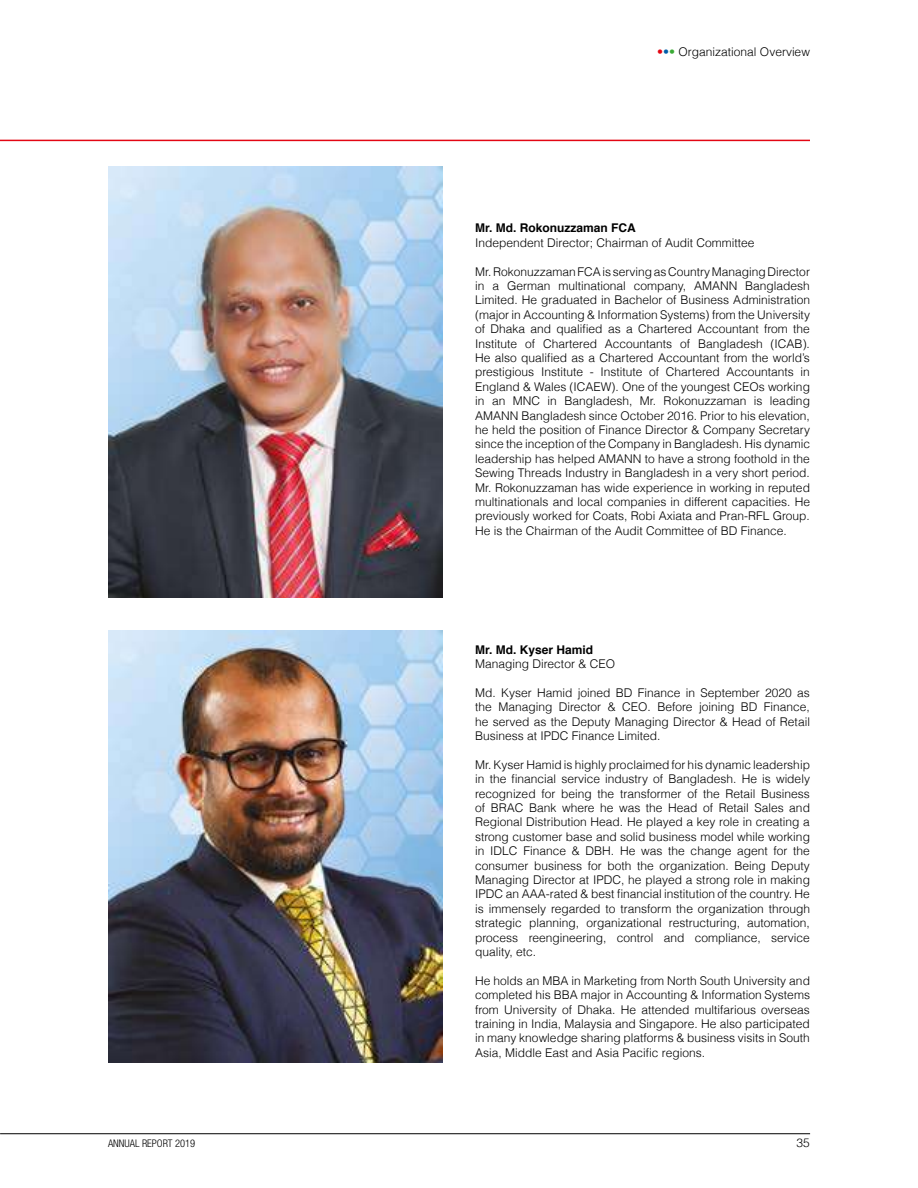
<style>
.page{position:relative;width:918px;height:1188px;background:#fff}
.page>*{position:absolute;margin:0;border:0;box-sizing:border-box;transform-origin:0 0}
.t1{font:300 12px/14.4px "Helvetica";color:#000;text-align:justify}
.t2{font:700 12px "Helvetica";color:#000}
.t3{font:300 condensed 10.5px "Helvetica Neue";color:#000}
.s1{color:#e30613}
.s2{color:#005da9}
.s3{color:#3aaa35}
</style>
<div class="page">
<hr style="left:0;top:1133px;width:810px;height:1px;background:#000">
<img style="left:108px;top:166px;width:335px;height:432px">
<img style="left:108px;top:631px;width:335px;height:431px">
<hr style="left:0;top:140px;width:810px;height:1px;background:#e30613">
<p class="t1" style="left:657px;top:44px;width:154px"><span class="s1">•</span><span class="s2">•</span><span class="s3">•</span> Organizational Overview</p>
<p class="t2" style="left:475px;top:219px;width:162px">Mr. Md. Rokonuzzaman FCA</p>
<p class="t1" style="left:475px;top:235px;width:281px">Independent Director; Chairman of Audit Committee</p>
<p class="t1" style="left:475px;top:264px;width:336px">Mr. Rokonuzzaman FCA is serving as Country Managing Director in a German multinational company, AMANN Bangladesh Limited. He graduated in Bachelor of Business Administration (major in Accounting &amp; Information Systems) from the University of Dhaka and qualified as a Chartered Accountant from the Institute of Chartered Accountants of Bangladesh (ICAB).<br>He also qualified as a Chartered Accountant from the world’s prestigious Institute - Institute of Chartered Accountants in England &amp; Wales (ICAEW). One of the youngest CEOs working in an MNC in Bangladesh, Mr. Rokonuzzaman is leading AMANN Bangladesh since October 2016. Prior to his elevation, he held the position of Finance Director &amp; Company Secretary since the inception of the Company in Bangladesh. His dynamic leadership has helped AMANN to have a strong foothold in the Sewing Threads Industry in Bangladesh in a very short period.<br>Mr. Rokonuzzaman has wide experience in working in reputed multinationals and local companies in different capacities. He previously worked for Coats, Robi Axiata and Pran-RFL Group.<br>He is the Chairman of the Audit Committee of BD Finance.</p>
<p class="t2" style="left:475px;top:640px;width:120px">Mr. Md. Kyser Hamid</p>
<p class="t1" style="left:475px;top:656px;width:141px">Managing Director &amp; CEO</p>
<p class="t1" style="left:475px;top:685px;width:336px">Md. Kyser Hamid joined BD Finance in September 2020 as the Managing Director &amp; CEO. Before joining BD Finance, he served as the Deputy Managing Director &amp; Head of Retail Business at IPDC Finance Limited.</p>
<p class="t1" style="left:475px;top:757px;width:336px">Mr. Kyser Hamid is highly proclaimed for his dynamic leadership in the financial service industry of Bangladesh. He is widely recognized for being the transformer of the Retail Business of BRAC Bank where he was the Head of Retail Sales and Regional Distribution Head. He played a key role in creating a strong customer base and solid business model while working in IDLC Finance &amp; DBH. He was the change agent for the consumer business for both the organization. Being Deputy Managing Director at IPDC, he played a strong role in making IPDC an AAA-rated &amp; best financial institution of the country. He is immensely regarded to transform the organization through strategic planning, organizational restructuring, automation, process reengineering, control and compliance, service quality, etc.</p>
<p class="t1" style="left:475px;top:973px;width:336px">He holds an MBA in Marketing from North South University and completed his BBA major in Accounting &amp; Information Systems from University of Dhaka. He attended multifarious overseas training in India, Malaysia and Singapore. He also participated in many knowledge sharing platforms &amp; business visits in South Asia, Middle East and Asia Pacific regions.</p>
<p class="t3" style="left:108px;top:1137px;width:89px">ANNUAL REPORT 2019</p>
<p class="t1" style="left:797px;top:1135px;width:15px">35</p>
</div>
